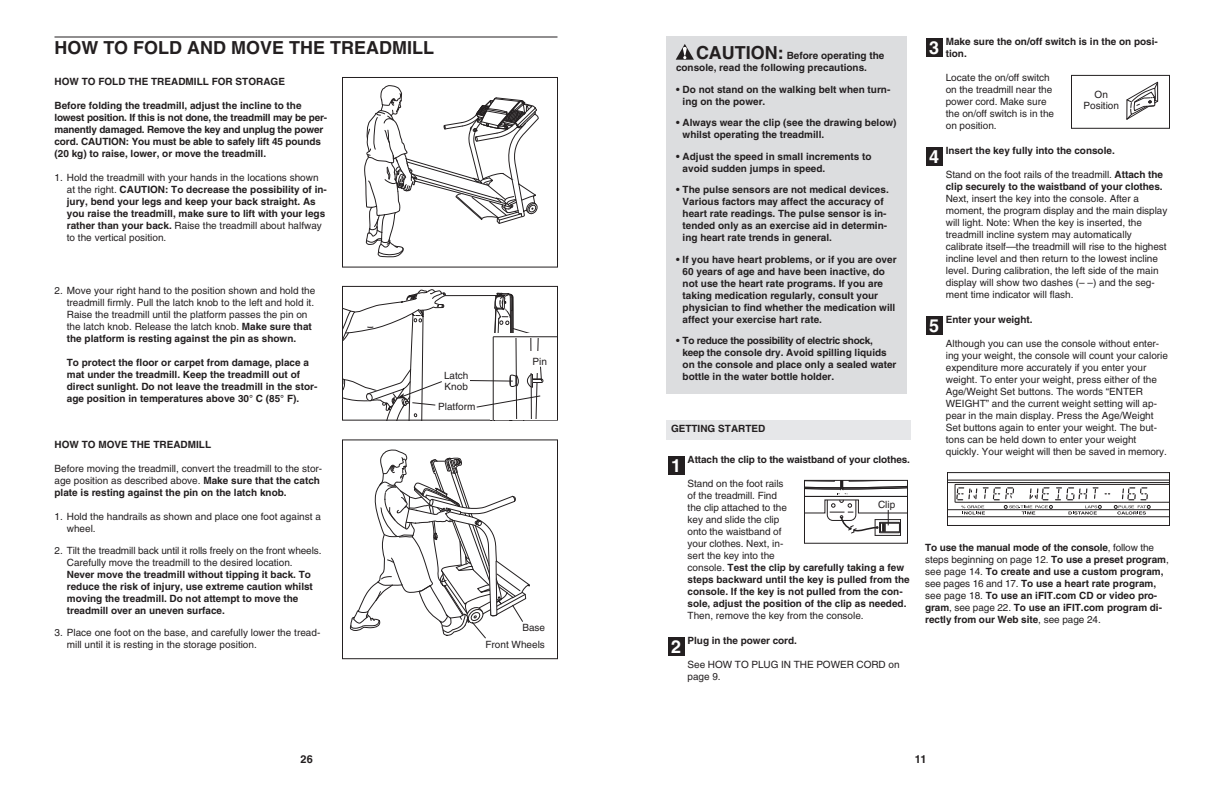
<style>
.page{position:relative;width:1224px;height:792px;background:#fff}
.page>*{position:absolute;margin:0;border:0;box-sizing:border-box;transform-origin:0 0}
.t1{font:700 18px "Helvetica";color:#231f20}
.t2{font:700 18px "Helvetica";color:#fff}
.t3{font:700 11px "Helvetica";color:#231f20}
.t4{font:700 10px/12px "Helvetica";color:#231f20}
.t5{font:10px/12px "Helvetica";color:#231f20}
.s1{font-weight:400}
.s2{font-weight:700}
.s3{font-size:18px}
</style>
<div class="page">
<div style="left:926px;top:316px;width:16px;height:19px;background:#231f20"></div>
<div style="left:926px;top:147px;width:16px;height:19px;background:#231f20"></div>
<div style="left:926px;top:38px;width:16px;height:19px;background:#231f20"></div>
<div style="left:668px;top:637px;width:16px;height:18px;background:#231f20"></div>
<div style="left:668px;top:456px;width:16px;height:18px;background:#231f20"></div>
<hr style="left:948px;top:517px;width:222px;height:1px;background:#231f20">
<svg style="left:949px;top:479px;width:219px;height:36px"></svg>
<div style="left:947px;top:472px;width:223px;height:54px;border:1px solid #231f20"></div>
<svg style="left:1126px;top:81px;width:33px;height:39px"></svg>
<div style="left:1071px;top:75px;width:99px;height:54px;border:1px solid #231f20"></div>
<div style="left:666px;top:420px;width:245px;height:20px;background:#e6e7e9"></div>
<hr style="left:54px;top:36px;width:504px;height:2px;background:#231f20">
<div style="left:342px;top:439px;width:216px;height:220px;border:1px solid #231f20"></div>
<svg style="left:350px;top:449px;width:180px;height:190px"></svg>
<hr style="left:493px;top:336px;width:64px;height:1px;background:#231f20">
<svg style="left:342px;top:286px;width:206px;height:134px"></svg>
<svg style="left:364px;top:85px;width:175px;height:172px"></svg>
<div style="left:342px;top:77px;width:216px;height:191px;border:1px solid #231f20"></div>
<div style="left:666px;top:36px;width:241px;height:358px;background:#dcdddf"></div>
<div style="left:875px;top:519px;width:26px;height:17px;border:1px solid #231f20"></div>
<div style="left:804px;top:480px;width:104px;height:64px;border:1px solid #231f20"></div>
<svg style="left:676px;top:44px;width:18px;height:16px"></svg>
<svg style="left:804px;top:480px;width:104px;height:55px"></svg>
<h1 class="t1" style="left:54px;top:41px;width:381px">HOW TO FOLD AND MOVE THE TREADMILL</h1>
<p class="t4" style="left:54px;top:76px;width:232px">HOW TO FOLD THE TREADMILL FOR STORAGE</p>
<p class="t4" style="left:54px;top:100px;width:274px">Before folding the treadmill, adjust the incline to the lowest position. If this is not done, the treadmill may be per&shy;manently damaged. Remove the key and unplug the power cord. CAUTION: You must be able to safely lift 45 pounds (20 kg) to raise, lower, or move the treadmill.</p>
<p class="t4" style="left:67px;top:172px;width:262px;text-indent:-12px"><span class="s1">1. Hold the treadmill with your hands in the locations shown at the right.</span> CAUTION: To decrease the possibility of in&shy;jury, bend your legs and keep your back straight. As you raise the treadmill, make sure to lift with your legs rather than your back. <span class="s1">Raise the treadmill about halfway to the vertical position.</span></p>
<p class="t5" style="left:67px;top:285px;width:250px;text-indent:-12px">2. Move your right hand to the position shown and hold the treadmill firmly. Pull the latch knob to the left and hold it.<br>Raise the treadmill until the platform passes the pin on the latch knob. Release the latch knob. <span class="s2">Make sure that the platform is resting against the pin as shown.</span></p>
<p class="t4" style="left:67px;top:357px;width:252px">To protect the floor or carpet from damage, place a mat under the treadmill. Keep the treadmill out of direct sunlight. Do not leave the treadmill in the stor&shy;age position in temperatures above 30° C (85° F).</p>
<p class="t4" style="left:54px;top:440px;width:158px">HOW TO MOVE THE TREADMILL</p>
<p class="t5" style="left:54px;top:464px;width:269px">Before moving the treadmill, convert the treadmill to the stor&shy;age position as described above. <span class="s2">Make sure that the catch plate is resting against the pin on the latch knob.</span></p>
<p class="t5" style="left:67px;top:512px;width:256px;text-indent:-12px">1. Hold the handrails as shown and place one foot against a wheel.</p>
<p class="t5" style="left:67px;top:546px;width:256px;text-indent:-12px">2. Tilt the treadmill back until it rolls freely on the front wheels.<br>Carefully move the treadmill to the desired location.</p>
<p class="t4" style="left:67px;top:570px;width:248px">Never move the treadmill without tipping it back. To reduce the risk of injury, use extreme caution whilst moving the treadmill. Do not attempt to move the treadmill over an uneven surface.</p>
<p class="t5" style="left:67px;top:628px;width:255px;text-indent:-12px">3. Place one foot on the base, and carefully lower the tread&shy;mill until it is resting in the storage position.</p>
<p class="t5" style="left:486px;top:621px;width:61px;line-height:16.4px;text-align:right">Base<br>Front Wheels</p>
<p class="t5" style="left:533px;top:356px;width:16px">Pin</p>
<p class="t5" style="left:444px;top:371px;width:26px;line-height:11px">Latch<br>Knob</p>
<p class="t5" style="left:438px;top:401px;width:39px">Platform</p>
<p class="t3" style="left:301px;top:755px;width:14px">26</p>
<p class="t4" style="left:676px;top:50px;width:210px;text-indent:20px"><span class="s3">CAUTION:</span> Before operating the console, read the following precautions.</p>
<p class="t4" style="left:683px;top:84px;width:209px;text-indent:-7px">• Do not stand on the walking belt when turn&shy;ing on the power.</p>
<p class="t4" style="left:683px;top:117px;width:215px;text-indent:-7px">• Always wear the clip (see the drawing below) whilst operating the treadmill.</p>
<p class="t4" style="left:683px;top:151px;width:190px;text-indent:-7px">• Adjust the speed in small increments to avoid sudden jumps in speed.</p>
<p class="t4" style="left:683px;top:184px;width:208px;text-indent:-7px">• The pulse sensors are not medical devices.<br>Various factors may affect the accuracy of heart rate readings. The pulse sensor is in&shy;tended only as an exercise aid in determin&shy;ing heart rate trends in general.</p>
<p class="t4" style="left:683px;top:254px;width:215px;text-indent:-7px">• If you have heart problems, or if you are over 60 years of age and have been inactive, do not use the heart rate programs. If you are taking medication regularly, consult your physician to find whether the medication will affect your exercise hart rate.</p>
<p class="t4" style="left:683px;top:335px;width:215px;text-indent:-7px">• To reduce the possibility of electric shock, keep the console dry. Avoid spilling liquids on the console and place only a sealed water bottle in the water bottle holder.</p>
<p class="t4" style="left:671px;top:424px;width:96px">GETTING STARTED</p>
<p class="t4" style="left:688px;top:454px;width:224px">Attach the clip to the waistband of your clothes.</p>
<p class="t4" style="left:688px;top:478px;width:224px"><span class="s1">Stand on the foot rails<br>of the treadmill. Find<br>the clip attached to the<br>key and slide the clip<br>onto the waistband of<br>your clothes. Next, in-<br>sert the key into the<br>console.</span> Test the clip by carefully taking a few steps backward until the key is pulled from the console. If the key is not pulled from the con&shy;sole, adjust the position of the clip as needed.</p>
<p class="t5" style="left:688px;top:610px;width:178px">Then, remove the key from the console.</p>
<p class="t4" style="left:688px;top:635px;width:111px">Plug in the power cord.</p>
<p class="t5" style="left:688px;top:659px;width:213px">See HOW TO PLUG IN THE POWER CORD on page 9.</p>
<h1 class="t2" style="left:671px;top:458px;width:12px">1</h1>
<p class="t5" style="left:878px;top:499px;width:19px">Clip</p>
<h1 class="t2" style="left:671px;top:639px;width:12px">2</h1>
<p class="t4" style="left:946px;top:37px;width:214px">Make sure the on/off switch is in the on posi&shy;tion.</p>
<p class="t5" style="left:946px;top:73px;width:110px">Locate the on/off switch on the treadmill near the power cord. Make sure the on/off switch is in the on position.</p>
<p class="t4" style="left:946px;top:146px;width:170px">Insert the key fully into the console.</p>
<p class="t4" style="left:946px;top:170px;width:219px"><span class="s1">Stand on the foot rails of the treadmill.</span> Attach the clip securely to the waistband of your clothes.</p>
<p class="t5" style="left:946px;top:194px;width:223px">Next, insert the key into the console. After a moment, the program display and the main display will light. Note: When the key is inserted, the treadmill incline system may automatically calibrate itself—the treadmill will rise to the highest incline level and then return to the lowest incline level. During calibration, the left side of the main display will show two dashes (– –) and the seg&shy;ment time indicator will flash.</p>
<p class="t4" style="left:946px;top:315px;width:88px">Enter your weight.</p>
<p class="t5" style="left:946px;top:339px;width:224px">Although you can use the console without enter&shy;ing your weight, the console will count your calorie expenditure more accurately if you enter your weight. To enter your weight, press either of the Age/Weight Set buttons. The words “ENTER WEIGHT” and the current weight setting will ap&shy;pear in the main display. Press the Age/Weight Set buttons again to enter your weight. The but&shy;tons can be held down to enter your weight quickly. Your weight will then be saved in memory.</p>
<h1 class="t2" style="left:929px;top:41px;width:12px">3</h1>
<p class="t5" style="left:1084px;top:90px;width:37px;line-height:11px;text-align:center">On<br>Position</p>
<h1 class="t2" style="left:929px;top:150px;width:12px">4</h1>
<h1 class="t2" style="left:929px;top:319px;width:12px">5</h1>
<p class="t4" style="left:925px;top:543px;width:245px">To use the manual mode of the console<span class="s1">, follow the steps beginning on page 12.</span> To use a preset program<span class="s1">, see page 14.</span> To create and use a custom program, <span class="s1">see pages 16 and 17.</span> To use a heart rate program, <span class="s1">see page 18.</span> To use an iFIT.com CD or video pro&shy;gram<span class="s1">, see page 22.</span> To use an iFIT.com program di&shy;rectly from our Web site<span class="s1">, see page 24.</span></p>
<p class="t3" style="left:915px;top:755px;width:13px">11</p>
</div>
